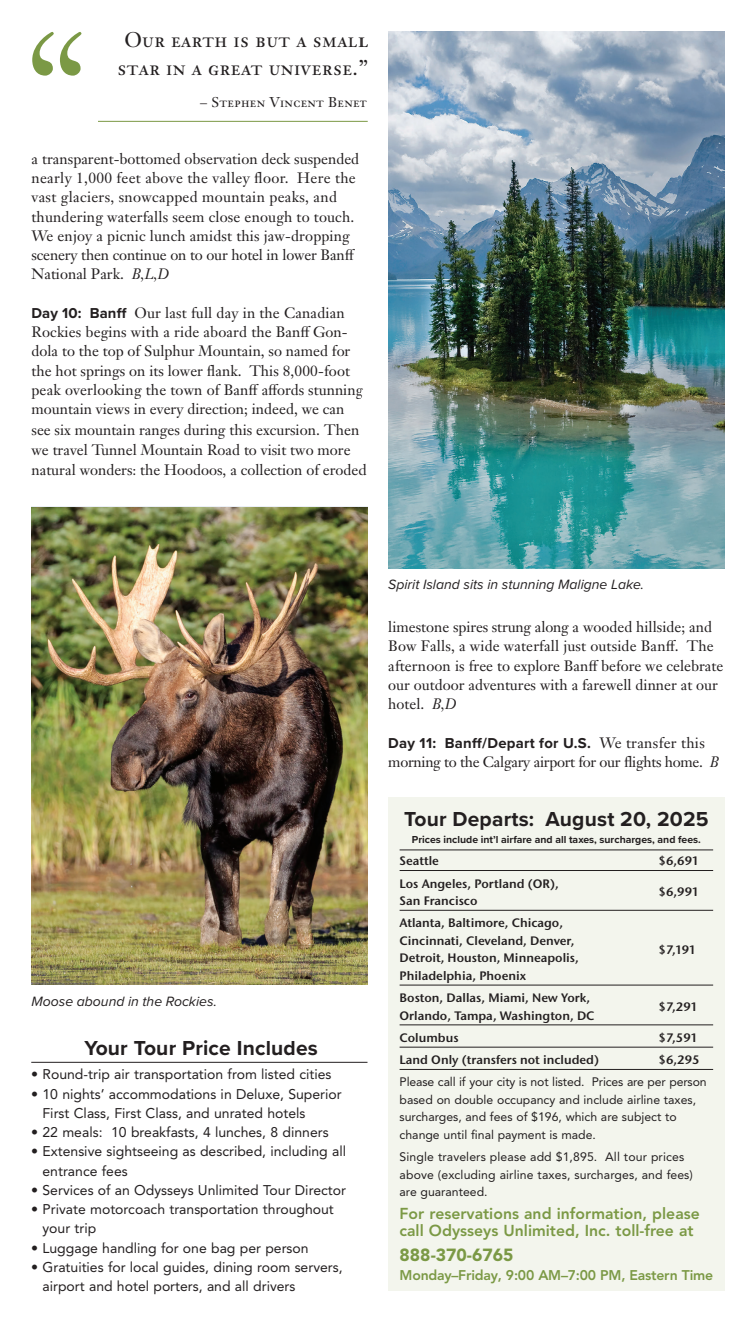
<style>
.page{position:relative;width:756px;height:1323px;background:#fff}
.page>*{position:absolute;margin:0;border:0;box-sizing:border-box;transform-origin:0 0}
.t1{font:700 21px "Proxima Nova";letter-spacing:.01em;color:#231f20}
.t2{font:21px/28px "Janson Text LT Pro";letter-spacing:.02em;color:#231f20;text-align:center}
.Phone_Number{font:900 17.5px "Avenir LT Pro";color:#7b9945}
.Reservations{font:800 15.75px "Avenir LT Pro";color:#7b9945}
.t3{font:14.88px/19.2px "Janson Text LT Pro";color:#231f20}
.t4{font:14.88px/19.2px "Janson Text LT Pro";letter-spacing:-.02em;color:#231f20}
.Bullets{font:14px/19.2px "Avenir LT Pro";color:#231f20}
.t5{font:italic 14px "Proxima Nova";color:#231f20}
.Contact_Time{font:800 14px "Avenir LT Pro";letter-spacing:-.015em;color:#7b9945}
.t6{font:14px "Janson Text LT Pro";letter-spacing:.02em;color:#231f20}
.City_Price{font:600 12.25px/17.5px "Stone Sans ITC Pro";color:#231f20}
.Copy{font:12.25px/17.5px "Avenir LT Pro";color:#231f20}
.t7{font:700 10.5px "Proxima Nova";color:#231f20}
.s1{font-style:italic}
.s2{font-family:"Proxima Nova";font-weight:700}
</style>
<div class="page">
<hr style="left:31px;top:1062px;width:337px;height:1px;background:#231f20">
<div style="left:388px;top:798px;width:337px;height:493px;background:#f3f5ed"></div>
<hr style="left:400px;top:850px;width:313px;height:1px;background:#231f20">
<hr style="left:400px;top:870px;width:313px;height:1px;background:#231f20">
<hr style="left:400px;top:910px;width:313px;height:1px;background:#231f20">
<hr style="left:400px;top:985px;width:313px;height:1px;background:#231f20">
<hr style="left:400px;top:1025px;width:313px;height:1px;background:#231f20">
<hr style="left:400px;top:1047px;width:313px;height:1px;background:#231f20">
<hr style="left:400px;top:1069px;width:313px;height:1px;background:#231f20">
<hr style="left:98px;top:121px;width:270px;height:1px;background:#7b9945">
<svg style="left:32px;top:32px;width:49px;height:44px"></svg>
<img style="left:388px;top:32px;width:336px;height:536px">
<img style="left:32px;top:507px;width:336px;height:478px">
<p class="t2" style="left:117px;top:26px;width:252px">Our earth is but a small star in a great universe.”</p>
<p class="t6" style="left:200px;top:93px;width:169px">– Stephen Vincent Benet</p>
<p class="t3" style="left:32px;top:149px;width:329px">a transparent-bottomed observation deck suspended nearly 1,000 feet above the valley floor. Here the vast glaciers, snowcapped mountain peaks, and thundering waterfalls seem close enough to touch.<br>We enjoy a picnic lunch amidst this jaw-dropping scenery then continue on to our hotel in lower Banff National Park. <span class="s1">B,L,D</span></p>
<p class="t3" style="left:32px;top:303px;width:333px"><span class="s2">Day 10: Banff</span> Our last full day in the Canadian Rockies begins with a ride aboard the Banff Gon&shy;dola to the top of Sulphur Mountain, so named for the hot springs on its lower flank. This 8,000-foot peak overlooking the town of Banff affords stunning mountain views in every direction; indeed, we can</p>
<p class="t3" style="left:32px;top:419px;width:329px;line-height:20.7px">see six mountain ranges during this excursion. Then we travel Tunnel Mountain Road to visit two more</p>
<p class="t3" style="left:32px;top:460px;width:336px">natural wonders: the Hoodoos, a collection of eroded</p>
<p class="t5" style="left:32px;top:991px;width:187px">Moose abound in the Rockies.</p>
<p class="t1" style="left:85px;top:1033px;width:235px">Your Tour Price Includes</p>
<p class="Bullets" style="left:31px;top:1065px;width:302px">• Round-trip air transportation from listed cities</p>
<p class="Bullets" style="left:43px;top:1084px;width:301px;text-indent:-11px">• 10 nights’ accommodations in Deluxe, Superior<br>First Class, First Class, and unrated hotels</p>
<p class="Bullets" style="left:31px;top:1123px;width:299px">• 22 meals: 10 breakfasts, 4 lunches, 8 dinners</p>
<p class="Bullets" style="left:43px;top:1142px;width:305px;text-indent:-11px">• Extensive sightseeing as described, including all entrance fees</p>
<p class="Bullets" style="left:31px;top:1180px;width:316px">• Services of an Odysseys Unlimited Tour Director</p>
<p class="Bullets" style="left:43px;top:1200px;width:293px;text-indent:-11px">• Private motorcoach transportation throughout your trip</p>
<p class="Bullets" style="left:31px;top:1238px;width:279px">• Luggage handling for one bag per person</p>
<p class="Bullets" style="left:43px;top:1257px;width:302px;text-indent:-11px">• Gratuities for local guides, dining room servers, airport and hotel porters, and all drivers</p>
<p class="t5" style="left:388px;top:574px;width:257px">Spirit Island sits in stunning Maligne Lake.</p>
<p class="t3" style="left:388px;top:617px;width:337px">limestone spires strung along a wooded hillside; and Bow Falls, a wide waterfall just outside Banff. The afternoon is free to explore Banff before we celebrate our outdoor adventures with a farewell dinner at our hotel. <span class="s1">B,D</span></p>
<p class="t4" style="left:388px;top:733px;width:332px"><span class="s2">Day 11: Banff/Depart for U.S.</span> We transfer this morning to the Calgary airport for our flights home. <span class="s1">B</span></p>
<p class="t1" style="left:404px;top:803px;width:306px">Tour Departs: August 20, 2025</p>
<p class="t7" style="left:412px;top:832px;width:291px">Prices include int’l airfare and all taxes, surcharges, and fees.</p>
<p class="City_Price" style="left:400px;top:852px;width:41px">Seattle</p>
<p class="City_Price" style="left:659px;top:852px;width:42px">$6,691</p>
<p class="City_Price" style="left:400px;top:874px;width:161px">Los Angeles, Portland (OR),</p>
<p class="City_Price" style="left:659px;top:883px;width:42px">$6,991</p>
<p class="City_Price" style="left:400px;top:892px;width:79px">San Francisco</p>
<p class="City_Price" style="left:400px;top:914px;width:177px">Atlanta, Baltimore, Chicago,<br>Cincinnati, Cleveland, Denver,</p>
<p class="City_Price" style="left:659px;top:940px;width:39px">$7,191</p>
<p class="City_Price" style="left:400px;top:949px;width:181px">Detroit, Houston, Minneapolis,<br>Philadelphia, Phoenix</p>
<p class="City_Price" style="left:400px;top:989px;width:192px">Boston, Dallas, Miami, New York,</p>
<p class="City_Price" style="left:659px;top:998px;width:41px">$7,291</p>
<p class="City_Price" style="left:400px;top:1007px;width:196px">Orlando, Tampa, Washington, DC</p>
<p class="City_Price" style="left:400px;top:1029px;width:61px">Columbus</p>
<p class="City_Price" style="left:659px;top:1029px;width:41px">$7,591</p>
<p class="City_Price" style="left:400px;top:1051px;width:201px">Land Only (transfers not included)</p>
<p class="City_Price" style="left:659px;top:1051px;width:43px">$6,295</p>
<p class="Copy" style="left:400px;top:1073px;width:309px">Please call if your city is not listed. Prices are per person based on double occupancy and include airline taxes, surcharges, and fees of $196, which are subject to change until final payment is made.</p>
<p class="Copy" style="left:400px;top:1148px;width:295px">Single travelers please add $1,895. All tour prices above (excluding airline taxes, surcharges, and fees) are guaranteed.</p>
<p class="Reservations" style="left:400px;top:1204px;width:302px">For reservations and information, please</p>
<p class="Reservations" style="left:400px;top:1221px;width:296px">call Odysseys Unlimited, Inc. toll-free at</p>
<p class="Phone_Number" style="left:400px;top:1244px;width:115px">888-370-6765</p>
<p class="Contact_Time" style="left:400px;top:1267px;width:315px">Monday–Friday, 9:00 AM–7:00 PM, Eastern Time</p>
</div>
